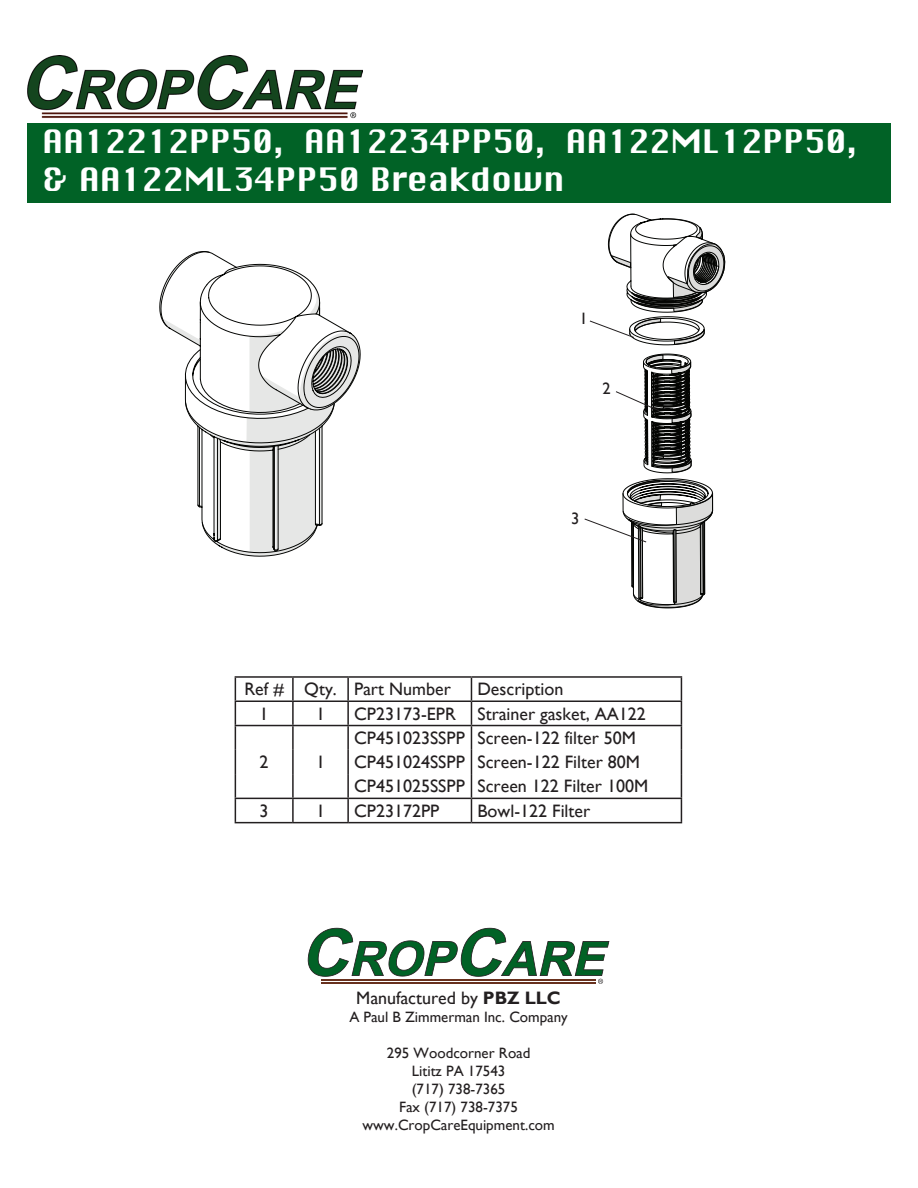
<style>
.page{position:relative;width:918px;height:1188px;background:#fff}
.page>*{position:absolute;margin:0;border:0;box-sizing:border-box;transform-origin:0 0}
.t1{font:31.5px/37.8px "Chicago";color:#fff}
.t2{font:18px/24.3px "Gill Sans";color:#231f20}
.t3{font:16.5px "Gill Sans";color:#231f20}
.t4{font:15px/18px "Gill Sans";color:#231f20;text-align:center}
.s1{font-weight:700}
</style>
<div class="page">
<img style="left:27px;top:55px;width:336px;height:64px">
<div style="left:27px;top:123px;width:864px;height:79px;background:#016226"></div>
<hr style="left:235px;top:676px;width:58px;height:2px;background:#231f20">
<hr style="left:293px;top:676px;width:55px;height:2px;background:#231f20">
<hr style="left:292px;top:678px;width:2px;height:23px;background:#231f20">
<hr style="left:348px;top:676px;width:123px;height:2px;background:#231f20">
<hr style="left:347px;top:678px;width:2px;height:23px;background:#231f20">
<hr style="left:471px;top:676px;width:211px;height:2px;background:#231f20">
<hr style="left:235px;top:701px;width:58px;height:1px;background:#231f20">
<hr style="left:293px;top:701px;width:55px;height:1px;background:#231f20">
<hr style="left:292px;top:702px;width:2px;height:23px;background:#231f20">
<hr style="left:348px;top:701px;width:123px;height:1px;background:#231f20">
<hr style="left:347px;top:702px;width:2px;height:23px;background:#231f20">
<hr style="left:471px;top:701px;width:211px;height:1px;background:#231f20">
<hr style="left:292px;top:726px;width:2px;height:24px;background:#231f20">
<hr style="left:347px;top:726px;width:2px;height:24px;background:#231f20">
<hr style="left:292px;top:750px;width:2px;height:24px;background:#231f20">
<hr style="left:347px;top:750px;width:2px;height:24px;background:#231f20">
<hr style="left:292px;top:774px;width:2px;height:24px;background:#231f20">
<hr style="left:347px;top:774px;width:2px;height:24px;background:#231f20">
<svg style="left:235px;top:678px;width:1px;height:144px"></svg>
<hr style="left:292px;top:799px;width:2px;height:23px;background:#231f20">
<hr style="left:347px;top:799px;width:2px;height:23px;background:#231f20">
<svg style="left:471px;top:678px;width:1px;height:144px"></svg>
<hr style="left:235px;top:822px;width:58px;height:1px;background:#231f20">
<hr style="left:293px;top:822px;width:55px;height:1px;background:#231f20">
<hr style="left:348px;top:822px;width:123px;height:1px;background:#231f20">
<hr style="left:471px;top:822px;width:211px;height:1px;background:#231f20">
<hr style="left:235px;top:725px;width:58px;height:1px;background:#231f20">
<hr style="left:293px;top:725px;width:55px;height:1px;background:#231f20">
<hr style="left:348px;top:725px;width:123px;height:1px;background:#231f20">
<hr style="left:471px;top:725px;width:211px;height:1px;background:#231f20">
<hr style="left:235px;top:798px;width:58px;height:1px;background:#231f20">
<hr style="left:293px;top:798px;width:55px;height:1px;background:#231f20">
<hr style="left:348px;top:798px;width:123px;height:1px;background:#231f20">
<hr style="left:471px;top:798px;width:211px;height:1px;background:#231f20">
<svg style="left:308px;top:928px;width:301px;height:56px"></svg>
<svg style="left:159px;top:251px;width:202px;height:306px"></svg>
<svg style="left:584px;top:213px;width:141px;height:609px"></svg>
<h1 class="t1" style="left:42px;top:123px;width:816px">AA12212PP50, AA12234PP50, AA122ML12PP50, &amp; AA122ML34PP50 Breakdown</h1>
<p class="t3" style="left:580px;top:309px;width:10px">1</p>
<p class="t3" style="left:603px;top:379px;width:10px">2</p>
<p class="t3" style="left:571px;top:509px;width:10px">3</p>
<p class="t2" style="left:244px;top:677px;width:208px">Ref # Qty. Part Number</p>
<p class="t2" style="left:477px;top:677px;width:87px">Description</p>
<p class="t2" style="left:260px;top:701px;width:10px">1</p>
<p class="t2" style="left:316px;top:701px;width:10px">1</p>
<p class="t2" style="left:354px;top:701px;width:293px">CP23173-EPR Strainer gasket, AA122</p>
<p class="t2" style="left:260px;top:750px;width:10px">2</p>
<p class="t2" style="left:316px;top:750px;width:10px">1</p>
<p class="t2" style="left:354px;top:726px;width:295px">CP451023SSPP Screen-122 filter 50M<br>CP451024SSPP Screen-122 Filter 80M<br>CP451025SSPP Screen 122 Filter 100M</p>
<p class="t2" style="left:260px;top:798px;width:10px">3</p>
<p class="t2" style="left:316px;top:798px;width:10px">1</p>
<p class="t2" style="left:354px;top:798px;width:87px">CP23172PP</p>
<p class="t2" style="left:477px;top:798px;width:114px">Bowl-122 Filter</p>
<p class="t2" style="left:356px;top:985px;width:206px">Manufactured by <span class="s1">PBZ LLC</span></p>
<p class="t4" style="left:349px;top:1008px;width:220px">A Paul B Zimmerman Inc. Company</p>
<p class="t4" style="left:362px;top:1044px;width:194px">295 Woodcorner Road<br>Lititz PA 17543<br>(717) 738-7365<br>Fax (717) 738-7375 www.CropCareEquipment.com</p>
</div>
